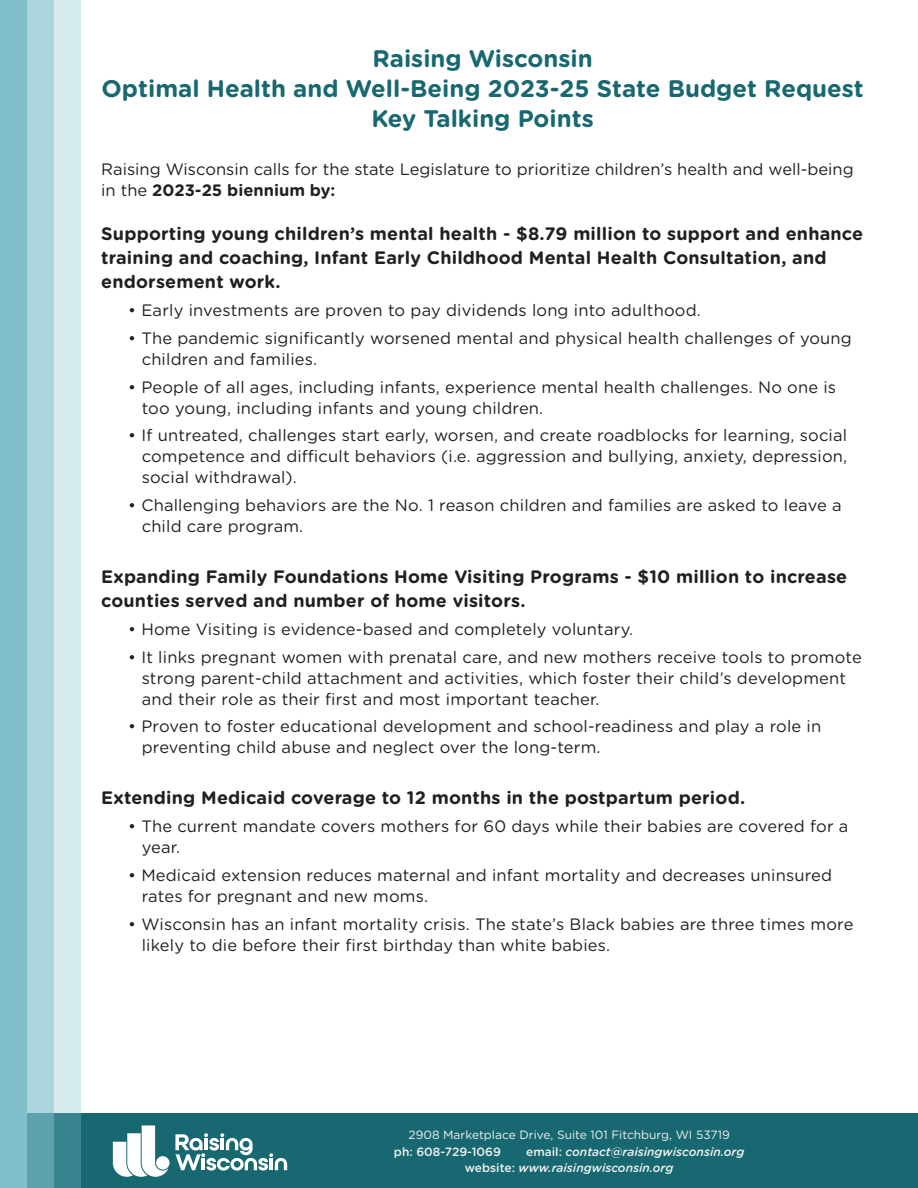
<style>
.page{position:relative;width:918px;height:1188px;background:#fff}
.page>*{position:absolute;margin:0;border:0;box-sizing:border-box;transform-origin:0 0}
.t1{font:700 24px/30px "Gotham Rounded";color:#176871;text-align:center}
.t2{font:700 18px/24px "Gotham Rounded";letter-spacing:.01em;color:#231f20}
.t3{font:16.5px/21px "Gotham Rounded";letter-spacing:.01em;color:#231f20}
.t4{font:italic 500 12px/16.5px "Gotham Rounded";color:#f2f1ee}
.t5{font:12px "Gotham Rounded";color:#f2f1ee}
.t6{font:500 12px "Gotham Rounded";color:#f2f1ee}
.s1{font-weight:700}
.s2{font-style:normal}
</style>
<div class="page">
<div style="left:0;top:1114px;width:918px;height:74px;background:#176871"></div>
<div style="left:0;top:0;width:27px;height:1188px;background:#81c0cb"></div>
<div style="left:27px;top:0;width:27px;height:1188px;background:#abd5dc"></div>
<div style="left:54px;top:0;width:27px;height:1188px;background:#d5eaed"></div>
<svg style="left:113px;top:1125px;width:56px;height:52px"></svg>
<svg style="left:175px;top:1133px;width:112px;height:38px"></svg>
<h1 class="t1" style="left:102px;top:43px;width:764px">Raising Wisconsin<br>Optimal Health and Well-Being 2023-25 State Budget Request<br>Key Talking Points</h1>
<p class="t3" style="left:101px;top:158px;width:754px">Raising Wisconsin calls for the state Legislature to prioritize children’s health and well-being in the <span class="s1">2023-25 biennium by:</span></p>
<p class="t2" style="left:101px;top:221px;width:763px">Supporting young children’s mental health - $8.79 million to support and enhance training and coaching, Infant Early Childhood Mental Health Consultation, and endorsement work.</p>
<p class="t3" style="left:128px;top:299px;width:574px">• Early investments are proven to pay dividends long into adulthood.</p>
<p class="t3" style="left:142px;top:327px;width:712px;text-indent:-13px">• The pandemic significantly worsened mental and physical health challenges of young children and families.</p>
<p class="t3" style="left:142px;top:376px;width:696px;text-indent:-13px">• People of all ages, including infants, experience mental health challenges. No one is too young, including infants and young children.</p>
<p class="t3" style="left:142px;top:424px;width:707px;text-align:justify;text-indent:-13px">• If untreated, challenges start early, worsen, and create roadblocks for learning, social competence and difficult behaviors (i.e. aggression and bullying, anxiety, depression, social withdrawal).</p>
<p class="t3" style="left:142px;top:494px;width:701px;text-indent:-13px">• Challenging behaviors are the No. 1 reason children and families are asked to leave a child care program.</p>
<p class="t2" style="left:101px;top:564px;width:748px">Expanding Family Foundations Home Visiting Programs - $10 million to increase counties served and number of home visitors.</p>
<p class="t3" style="left:128px;top:618px;width:506px">• Home Visiting is evidence-based and completely voluntary.</p>
<p class="t3" style="left:142px;top:646px;width:722px;text-indent:-13px">• It links pregnant women with prenatal care, and new mothers receive tools to promote strong parent-child attachment and activities, which foster their child’s development and their role as their first and most important teacher.</p>
<p class="t3" style="left:142px;top:715px;width:681px;text-indent:-13px">• Proven to foster educational development and school-readiness and play a role in preventing child abuse and neglect over the long-term.</p>
<p class="t2" style="left:101px;top:785px;width:645px">Extending Medicaid coverage to 12 months in the postpartum period.</p>
<p class="t3" style="left:142px;top:815px;width:708px;text-indent:-13px">• The current mandate covers mothers for 60 days while their babies are covered for a year.</p>
<p class="t3" style="left:142px;top:864px;width:692px;text-indent:-13px">• Medicaid extension reduces maternal and infant mortality and decreases uninsured rates for pregnant and new moms.</p>
<p class="t3" style="left:142px;top:913px;width:713px;text-indent:-13px">• Wisconsin has an infant mortality crisis. The state’s Black babies are three times more likely to die before their first birthday than white babies.</p>
<p class="t5" style="left:409px;top:1127px;width:323px">2908 Marketplace Drive, Suite 101 Fitchburg, WI 53719</p>
<p class="t6" style="left:394px;top:1143px;width:108px">ph: 608-729-1069</p>
<p class="t4" style="left:465px;top:1143px;width:281px;text-indent:61px"><span class="s2">email:</span> contact@raisingwisconsin.org <span class="s2">website:</span> www.raisingwisconsin.org</p>
</div>
